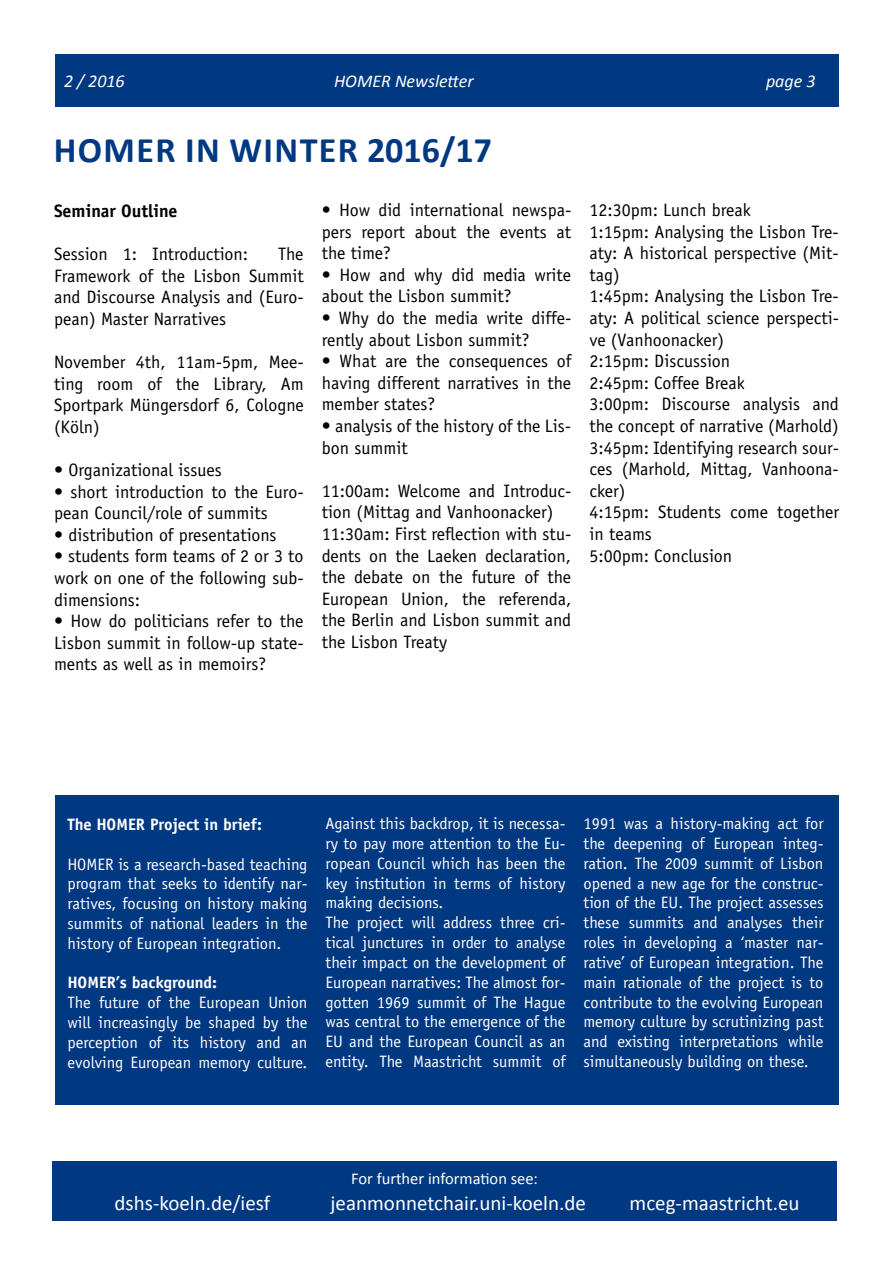
<style>
.page{position:relative;width:893px;height:1263px;background:#fff}
.page>*{position:absolute;margin:0;border:0;box-sizing:border-box;transform-origin:0 0}
.t1{font:700 36px "Calibri";letter-spacing:.04em;color:#003882}
.t2{font:21px "Calibri";color:#fff}
.t3{font:18px/21.6px "Officina Sans LT";color:#000;text-align:justify}
.t4{font:italic 18px "Calibri";color:#fff}
.t5{font:700 18px "Officina Sans LT";color:#000}
.t6{font:16.5px/19.8px "Officina Sans LT";color:#fff;text-align:justify}
.t7{font:700 16.5px "Officina Sans LT";color:#fff}
.t8{font:16.5px "Calibri";color:#fff}
</style>
<div class="page">
<div style="left:55px;top:795px;width:784px;height:310px;background:#003882"></div>
<div style="left:56px;top:54px;width:783px;height:52px;background:#003882"></div>
<div style="left:52px;top:1161px;width:785px;height:59px;background:#003882"></div>
<p class="t4" style="left:64px;top:69px;width:62px">2 / 2016</p>
<p class="t4" style="left:334px;top:69px;width:141px">HOMER Newsletter</p>
<p class="t4" style="left:766px;top:69px;width:51px">page 3</p>
<h1 class="t1" style="left:54px;top:127px;width:440px">HOMER IN WINTER 2016/17</h1>
<p class="t5" style="left:54px;top:199px;width:125px">Seminar Outline</p>
<p class="t3" style="left:54px;top:243px;width:196px">Session 1: Introduction:</p>
<p class="t3" style="left:322px;top:199px;width:251px">• How did international newspa&shy;pers report about the events at the time?</p>
<p class="t3" style="left:322px;top:264px;width:251px">• How and why did media write about the Lisbon summit?</p>
<p class="t3" style="left:322px;top:307px;width:251px">• Why do the media write diffe&shy;rently about Lisbon summit?</p>
<p class="t3" style="left:322px;top:350px;width:251px">• What are the consequences of having different narratives in the member states?</p>
<p class="t3" style="left:322px;top:415px;width:251px">• analysis of the history of the Lis&shy;bon summit</p>
<p class="t3" style="left:322px;top:480px;width:251px;text-align:left">11:00am: Welcome and Introduc&shy;tion (Mittag and Vanhoonacker)<br>11:30am: First reflection with stu&shy;dents on the Laeken declaration, the debate on the future of the<br>European Union, the referenda, the Berlin and Lisbon summit and the Lisbon Treaty</p>
<p class="t3" style="left:54px;top:243px;width:251px;text-indent:224px">The Framework of the Lisbon Summit and Discourse Analysis and (Euro&shy;pean) Master Narratives</p>
<p class="t3" style="left:54px;top:351px;width:251px">November 4th, 11am-5pm, Mee&shy;ting room of the Library, Am Sportpark Müngersdorf 6, Cologne (Köln)</p>
<p class="t3" style="left:54px;top:459px;width:169px">• Organizational issues</p>
<p class="t3" style="left:54px;top:481px;width:251px">• short introduction to the Euro&shy;pean Council/role of summits</p>
<p class="t3" style="left:54px;top:524px;width:224px">• distribution of presentations</p>
<p class="t3" style="left:54px;top:545px;width:251px">• students form teams of 2 or 3 to work on one of the following sub&shy;dimensions:</p>
<p class="t3" style="left:54px;top:610px;width:251px">• How do politicians refer to the Lisbon summit in follow-up state&shy;ments as well as in memoirs?</p>
<p class="t3" style="left:589px;top:199px;width:251px;text-align:left">12:30pm: Lunch break<br>1:15pm: Analysing the Lisbon Tre&shy;aty: A historical perspective (Mit&shy;tag)<br>1:45pm: Analysing the Lisbon Tre&shy;aty: A political science perspecti&shy;ve (Vanhoonacker)<br>2:15pm: Discussion<br>2:45pm: Coffee Break<br>3:00pm: Discourse analysis and the concept of narrative (Marhold)<br>3:45pm: Identifying research sour&shy;ces (Marhold, Mittag, Vanhoona&shy;cker)<br>4:15pm: Students come together in teams<br>5:00pm: Conclusion</p>
<p class="t7" style="left:68px;top:814px;width:196px">The HOMER Project in brief:</p>
<p class="t6" style="left:68px;top:854px;width:242px">HOMER is a research-based teaching program that seeks to identify nar&shy;ratives, focusing on history making summits of national leaders in the history of European integration.</p>
<p class="t7" style="left:68px;top:972px;width:151px">HOMER’s background:</p>
<p class="t6" style="left:68px;top:993px;width:242px">The future of the European Union will increasingly be shaped by the perception of its history and an evolving European memory culture.</p>
<p class="t6" style="left:325px;top:814px;width:242px;text-align:left">Against this backdrop, it is necessa&shy;ry to pay more attention to the Eu&shy;ropean Council which has been the key institution in terms of history making decisions.<br>The project will address three cri&shy;tical junctures in order to analyse their impact on the development of European narratives: The almost for&shy;gotten 1969 summit of The Hague was central to the emergence of the EU and the European Council as an entity. The Maastricht summit of</p>
<p class="t6" style="left:583px;top:814px;width:242px">1991 was a history-making act for the deepening of European integ&shy;ration. The 2009 summit of Lisbon opened a new age for the construc&shy;tion of the EU. The project assesses these summits and analyses their roles in developing a ‘master nar&shy;rative’ of European integration. The main rationale of the project is to contribute to the evolving European memory culture by scrutinizing past and existing interpretations while simultaneously building on these.</p>
<p class="t8" style="left:351px;top:1168px;width:188px">For further information see:</p>
<p class="t2" style="left:115px;top:1189px;width:157px">dshs-koeln.de/iesf</p>
<p class="t2" style="left:331px;top:1189px;width:257px">jeanmonnetchair.uni-koeln.de</p>
<p class="t2" style="left:630px;top:1189px;width:171px">mceg-maastricht.eu</p>
</div>
